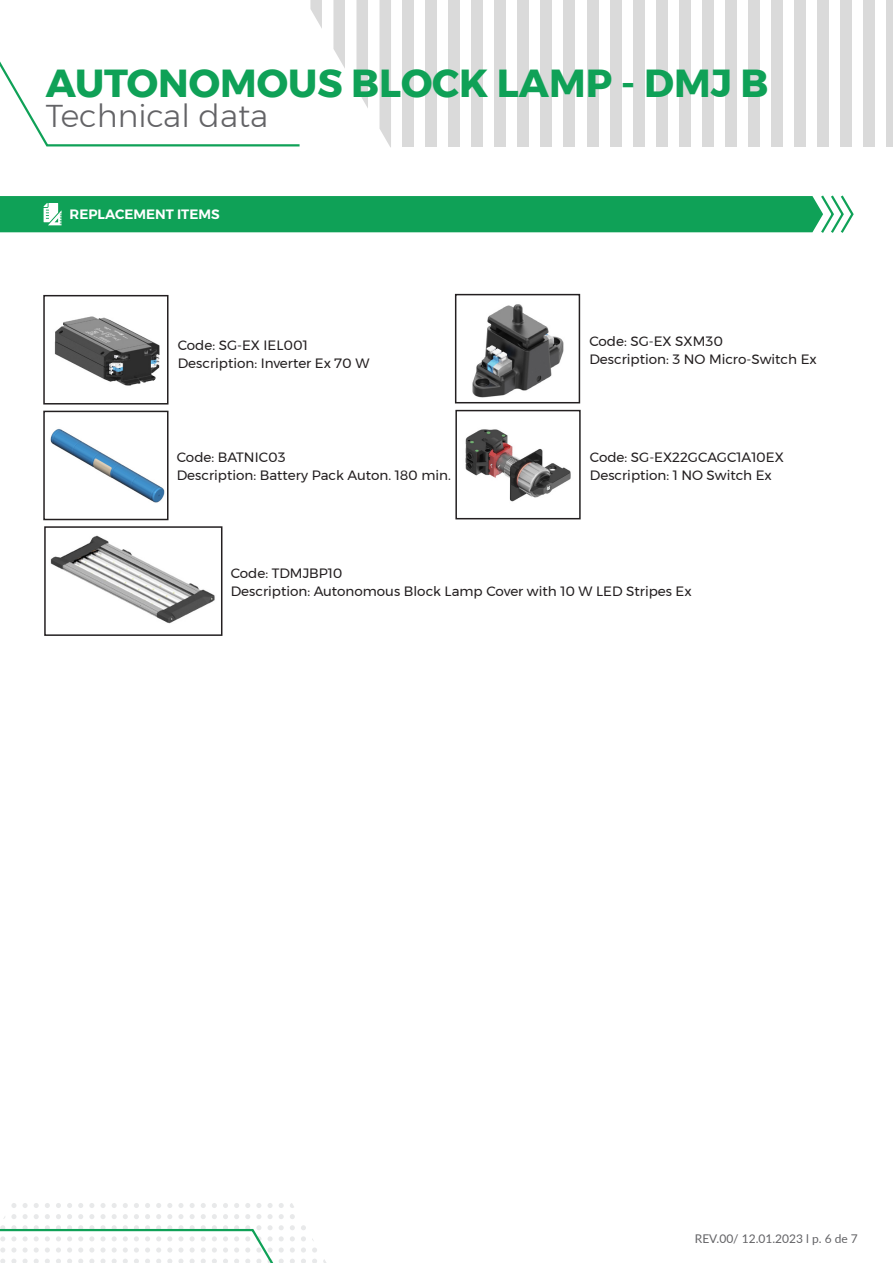
<style>
.page{position:relative;width:893px;height:1263px;background:#fff}
.page>*{position:absolute;margin:0;border:0;box-sizing:border-box;transform-origin:0 0}
.t1{font:700 39px "Montserrat";color:#0fa157}
.t2{font:300 31.5px "Montserrat";color:#636366}
.t3{font:13.5px "Montserrat";color:#231f20}
.t4{font:600 13.5px "Montserrat";color:#fff}
.t5{font:12px "Lato";color:#636366}
</style>
<div class="page">
<svg style="left:310px;top:0;width:12px;height:28px"></svg>
<svg style="left:333px;top:0;width:12px;height:68px"></svg>
<svg style="left:356px;top:0;width:12px;height:108px"></svg>
<svg style="left:379px;top:0;width:12px;height:148px;background:#ddd"></svg>
<div style="left:403px;top:0;width:11px;height:147px;background:#dadada"></div>
<div style="left:426px;top:0;width:11px;height:147px;background:#dadada"></div>
<div style="left:449px;top:0;width:11px;height:147px;background:#dadada"></div>
<div style="left:472px;top:0;width:11px;height:147px;background:#dadada"></div>
<div style="left:495px;top:0;width:11px;height:147px;background:#dadada"></div>
<div style="left:518px;top:0;width:11px;height:147px;background:#dadada"></div>
<div style="left:541px;top:0;width:11px;height:147px;background:#dadada"></div>
<div style="left:564px;top:0;width:11px;height:147px;background:#dadada"></div>
<div style="left:587px;top:0;width:11px;height:147px;background:#dadada"></div>
<div style="left:610px;top:0;width:11px;height:147px;background:#dadada"></div>
<div style="left:633px;top:0;width:11px;height:147px;background:#dadada"></div>
<div style="left:656px;top:0;width:11px;height:147px;background:#dadada"></div>
<div style="left:679px;top:0;width:11px;height:147px;background:#dadada"></div>
<div style="left:702px;top:0;width:11px;height:147px;background:#dadada"></div>
<div style="left:725px;top:0;width:11px;height:147px;background:#dadada"></div>
<div style="left:748px;top:0;width:11px;height:147px;background:#dadada"></div>
<div style="left:771px;top:0;width:11px;height:147px;background:#dadada"></div>
<div style="left:794px;top:0;width:11px;height:147px;background:#dadada"></div>
<div style="left:817px;top:0;width:11px;height:147px;background:#dadada"></div>
<div style="left:840px;top:0;width:11px;height:147px;background:#dadada"></div>
<div style="left:863px;top:0;width:11px;height:147px;background:#dadada"></div>
<div style="left:886px;top:0;width:7px;height:147px;background:#dadada"></div>
<svg style="left:0;top:61px;width:300px;height:86px"></svg>
<svg style="left:821px;top:195px;width:33px;height:38px"></svg>
<div style="left:0;top:196px;width:823px;height:36px;background:#0fa157"></div>
<svg style="left:290px;top:1214px;width:5px;height:5px"></svg>
<svg style="left:279px;top:1214px;width:5px;height:5px"></svg>
<svg style="left:268px;top:1214px;width:5px;height:5px"></svg>
<svg style="left:256px;top:1214px;width:5px;height:5px"></svg>
<svg style="left:245px;top:1214px;width:5px;height:5px"></svg>
<svg style="left:234px;top:1214px;width:5px;height:5px"></svg>
<svg style="left:223px;top:1214px;width:5px;height:5px"></svg>
<svg style="left:212px;top:1214px;width:5px;height:5px"></svg>
<svg style="left:201px;top:1214px;width:5px;height:5px"></svg>
<svg style="left:190px;top:1214px;width:5px;height:5px"></svg>
<svg style="left:178px;top:1214px;width:5px;height:5px"></svg>
<svg style="left:167px;top:1214px;width:5px;height:5px"></svg>
<svg style="left:156px;top:1214px;width:5px;height:5px"></svg>
<svg style="left:145px;top:1214px;width:5px;height:5px"></svg>
<svg style="left:134px;top:1214px;width:5px;height:5px"></svg>
<svg style="left:123px;top:1214px;width:5px;height:5px"></svg>
<svg style="left:112px;top:1214px;width:5px;height:5px"></svg>
<svg style="left:100px;top:1214px;width:6px;height:5px"></svg>
<svg style="left:89px;top:1214px;width:5px;height:5px"></svg>
<svg style="left:78px;top:1214px;width:5px;height:5px"></svg>
<svg style="left:67px;top:1214px;width:5px;height:5px"></svg>
<svg style="left:56px;top:1214px;width:5px;height:5px"></svg>
<svg style="left:45px;top:1214px;width:5px;height:5px"></svg>
<svg style="left:34px;top:1214px;width:5px;height:5px"></svg>
<svg style="left:23px;top:1214px;width:5px;height:5px"></svg>
<svg style="left:11px;top:1214px;width:5px;height:5px"></svg>
<svg style="left:290px;top:1203px;width:4px;height:5px"></svg>
<svg style="left:279px;top:1203px;width:5px;height:5px"></svg>
<svg style="left:268px;top:1203px;width:5px;height:5px"></svg>
<svg style="left:256px;top:1203px;width:5px;height:5px"></svg>
<svg style="left:245px;top:1203px;width:5px;height:5px"></svg>
<svg style="left:234px;top:1203px;width:5px;height:5px"></svg>
<svg style="left:223px;top:1203px;width:5px;height:5px"></svg>
<svg style="left:212px;top:1203px;width:5px;height:5px"></svg>
<svg style="left:201px;top:1203px;width:5px;height:5px"></svg>
<svg style="left:190px;top:1203px;width:5px;height:5px"></svg>
<svg style="left:178px;top:1203px;width:5px;height:5px"></svg>
<svg style="left:167px;top:1203px;width:5px;height:5px"></svg>
<svg style="left:156px;top:1203px;width:5px;height:5px"></svg>
<svg style="left:145px;top:1203px;width:5px;height:5px"></svg>
<svg style="left:134px;top:1203px;width:5px;height:5px"></svg>
<svg style="left:123px;top:1203px;width:5px;height:5px"></svg>
<svg style="left:112px;top:1203px;width:5px;height:5px"></svg>
<svg style="left:100px;top:1203px;width:6px;height:5px"></svg>
<svg style="left:89px;top:1203px;width:5px;height:5px"></svg>
<svg style="left:78px;top:1203px;width:5px;height:5px"></svg>
<svg style="left:67px;top:1203px;width:5px;height:5px"></svg>
<svg style="left:56px;top:1203px;width:5px;height:5px"></svg>
<svg style="left:45px;top:1203px;width:5px;height:5px"></svg>
<svg style="left:34px;top:1203px;width:5px;height:5px"></svg>
<svg style="left:23px;top:1203px;width:5px;height:5px"></svg>
<svg style="left:11px;top:1203px;width:5px;height:5px"></svg>
<svg style="left:0;top:1225px;width:326px;height:38px"></svg>
<div style="left:455px;top:294px;width:125px;height:109px;border:2px solid #231f20"></div>
<div style="left:43px;top:295px;width:126px;height:109px;border:2px solid #231f20"></div>
<div style="left:455px;top:410px;width:126px;height:109px;border:2px solid #231f20"></div>
<div style="left:43px;top:411px;width:126px;height:109px;border:2px solid #231f20"></div>
<img style="left:54px;top:316px;width:106px;height:70px">
<img style="left:465px;top:429px;width:106px;height:73px">
<div style="left:44px;top:526px;width:178px;height:110px;border:2px solid #231f20"></div>
<img style="left:50px;top:429px;width:115px;height:74px">
<img style="left:472px;top:304px;width:92px;height:94px">
<img style="left:50px;top:535px;width:165px;height:89px">
<p class="t1" style="left:46px;top:52px;width:724px">AUTONOMOUS BLOCK LAMP - DMJ B</p>
<p class="t2" style="left:46px;top:92px;width:224px">Technical data</p>
<p class="t4" style="left:70px;top:204px;width:152px">REPLACEMENT ITEMS</p>
<p class="t3" style="left:178px;top:335px;width:132px">Code: SG-EX IEL001</p>
<p class="t3" style="left:178px;top:353px;width:193px">Description: Inverter Ex 70 W</p>
<p class="t3" style="left:177px;top:447px;width:110px">Code: BATNIC03</p>
<p class="t3" style="left:177px;top:465px;width:276px">Description: Battery Pack Auton. 180 min.</p>
<p class="t3" style="left:589px;top:331px;width:135px">Code: SG-EX SXM30</p>
<p class="t3" style="left:589px;top:349px;width:229px">Description: 3 NO Micro-Switch Ex</p>
<p class="t3" style="left:590px;top:447px;width:195px">Code: SG-EX22GCAGC1A10EX</p>
<p class="t3" style="left:590px;top:465px;width:184px">Description: 1 NO Switch Ex</p>
<p class="t3" style="left:231px;top:563px;width:113px">Code: TDMJBP10</p>
<p class="t3" style="left:231px;top:581px;width:462px">Description: Autonomous Block Lamp Cover with 10 W LED Stripes Ex</p>
<p class="t5" style="left:695px;top:1230px;width:165px">REV.00/ 12.01.2023 l p. 6 de 7</p>
</div>
